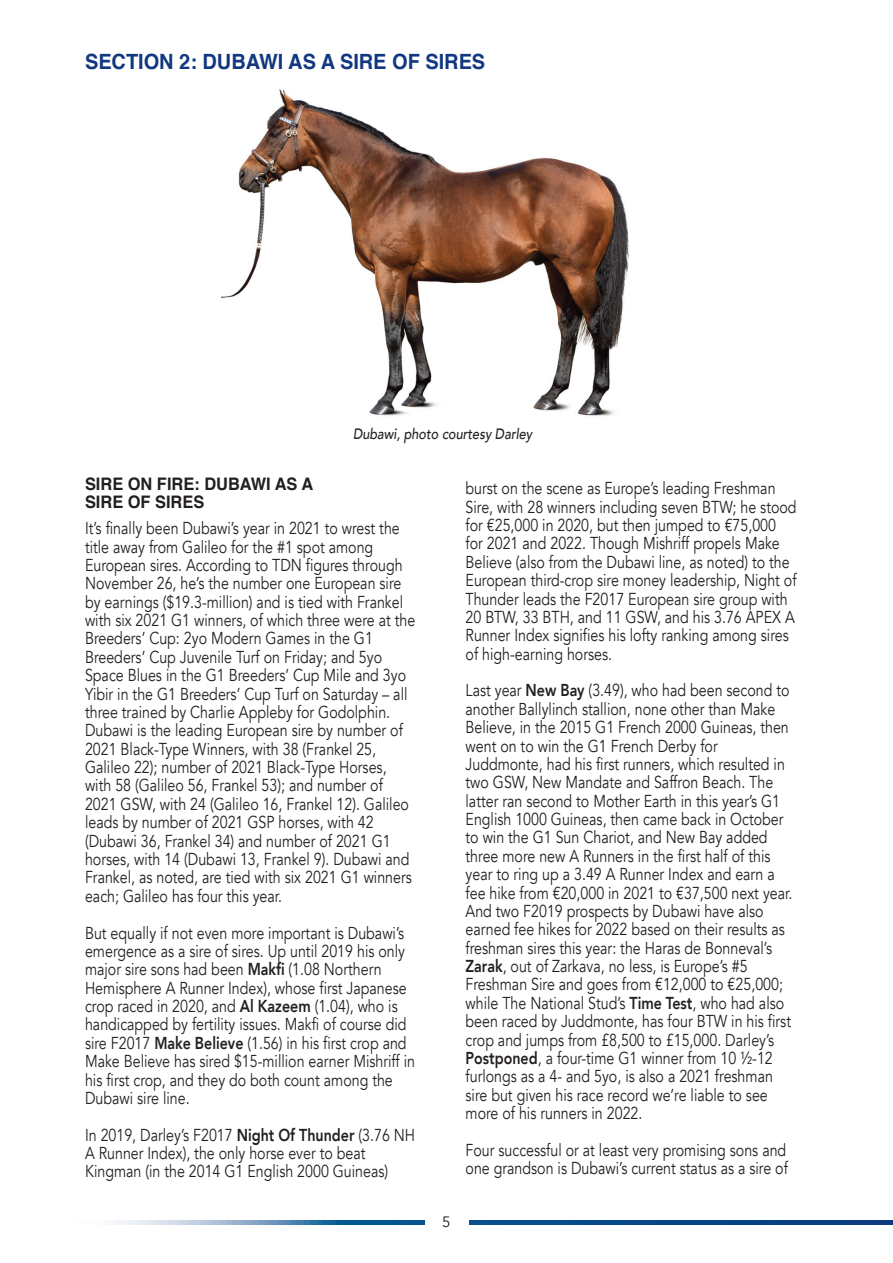
<style>
.page{position:relative;width:893px;height:1263px;background:#fff}
.page>*{position:absolute;margin:0;border:0;box-sizing:border-box;transform-origin:0 0}
.t1{font:700 21px "Helvetica";color:#113880;scale:.95 1}
.t2{font:17.25px/18.3px "Avenir";color:#231f20;scale:.83 1}
.t3{font:700 17.25px "Helvetica";color:#231f20;scale:.95 1}
.t4{font:italic 500 15px "Avenir";color:#231f20;scale:.85 1}
.t5{font:15px "Avenir";color:#231f20}
.s1{font-weight:800}
</style>
<div class="page">
<svg style="left:115px;top:1220px;width:778px;height:5px;background:#32699d"></svg>
<div style="left:425px;top:1203px;width:43px;height:37px;background:#fff"></div>
<img style="left:222px;top:89px;width:407px;height:327px">
<p class="t1" style="left:85px;top:53px;width:423px">SECTION 2: DUBAWI AS A SIRE OF SIRES</p>
<p class="t4" style="left:353px;top:424px;width:212px">Dubawi, photo courtesy Darley</p>
<p class="t3" style="left:85px;top:477px;width:242px">SIRE ON FIRE: DUBAWI AS A</p>
<p class="t3" style="left:85px;top:495px;width:127px">SIRE OF SIRES</p>
<p class="t2" style="left:85px;top:520px;width:399px">It’s finally been Dubawi’s year in 2021 to wrest the title away from Galileo for the #1 spot among European sires. According to TDN figures through November 26, he’s the number one European sire by earnings ($19.3-million) and is tied with Frankel with six 2021 G1 winners, of which three were at the Breeders’ Cup: 2yo Modern Games in the G1<br>Breeders’ Cup Juvenile Turf on Friday; and 5yo Space Blues in the G1 Breeders’ Cup Mile and 3yo Yibir in the G1 Breeders’ Cup Turf on Saturday – all three trained by Charlie Appleby for Godolphin.<br>Dubawi is the leading European sire by number of 2021 Black-Type Winners, with 38 (Frankel 25, Galileo 22); number of 2021 Black-Type Horses, with 58 (Galileo 56, Frankel 53); and number of 2021 GSW, with 24 (Galileo 16, Frankel 12). Galileo leads by number of 2021 GSP horses, with 42 (Dubawi 36, Frankel 34) and number of 2021 G1 horses, with 14 (Dubawi 13, Frankel 9). Dubawi and Frankel, as noted, are tied with six 2021 G1 winners each; Galileo has four this year.</p>
<p class="t2" style="left:85px;top:924px;width:399px">But equally if not even more important is Dubawi’s emergence as a sire of sires. Up until 2019 his only major sire sons had been <span class="s1">Makfi</span> (1.08 Northern Hemisphere A Runner Index), whose first Japanese crop raced in 2020, and <span class="s1">Al Kazeem</span> (1.04), who is handicapped by fertility issues. Makfi of course did sire F2017 <span class="s1">Make Believe</span> (1.56) in his first crop and Make Believe has sired $15-million earner Mishriff in his first crop, and they do both count among the Dubawi sire line.</p>
<p class="t2" style="left:85px;top:1126px;width:399px">In 2019, Darley’s F2017 <span class="s1">Night Of Thunder</span> (3.76 NH<br>A Runner Index), the only horse ever to beat<br>Kingman (in the 2014 G1 English 2000 Guineas)</p>
<p class="t5" style="left:442px;top:1212px;width:10px">5</p>
<p class="t2" style="left:466px;top:480px;width:400px">burst on the scene as Europe’s leading Freshman Sire, with 28 winners including seven BTW; he stood for €25,000 in 2020, but then jumped to €75,000 for 2021 and 2022. Though Mishriff propels Make Believe (also from the Dubawi line, as noted) to the European third-crop sire money leadership, Night of Thunder leads the F2017 European sire group with 20 BTW, 33 BTH, and 11 GSW, and his 3.76 APEX A Runner Index signifies his lofty ranking among sires of high-earning horses.</p>
<p class="t2" style="left:466px;top:682px;width:395px">Last year <span class="s1">New Bay</span> (3.49), who had been second to another Ballylinch stallion, none other than Make Believe, in the 2015 G1 French 2000 Guineas, then went on to win the G1 French Derby for Juddmonte, had his first runners, which resulted in two GSW, New Mandate and Saffron Beach. The latter ran second to Mother Earth in this year’s G1<br>English 1000 Guineas, then came back in October to win the G1 Sun Chariot, and New Bay added three more new A Runners in the first half of this year to ring up a 3.49 A Runner Index and earn a fee hike from €20,000 in 2021 to €37,500 next year.<br>And two F2019 prospects by Dubawi have also earned fee hikes for 2022 based on their results as freshman sires this year: the Haras de Bonneval’s <span class="s1">Zarak</span>, out of Zarkava, no less, is Europe’s #5<br>Freshman Sire and goes from €12,000 to €25,000; while The National Stud’s <span class="s1">Time Test</span>, who had also been raced by Juddmonte, has four BTW in his first crop and jumps from £8,500 to £15,000. Darley’s <span class="s1">Postponed</span>, a four-time G1 winner from 10 ½-12 furlongs as a 4- and 5yo, is also a 2021 freshman sire but given his race record we’re liable to see more of his runners in 2022.</p>
<p class="t2" style="left:466px;top:1141px;width:390px">Four successful or at least very promising sons and one grandson is Dubawi’s current status as a sire of</p>
</div>
